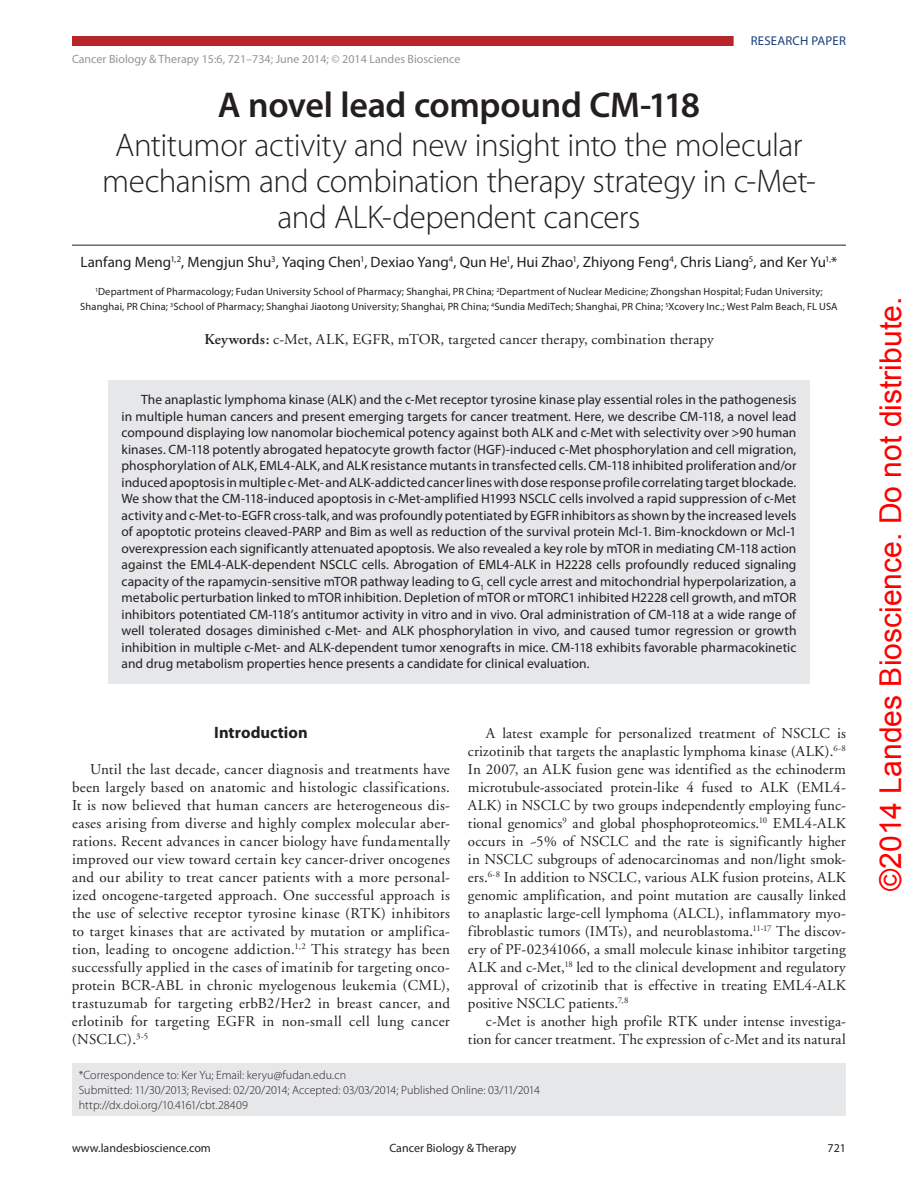
<style>
.page{position:relative;width:918px;height:1188px;background:#fff}
.page>*{position:absolute;margin:0;border:0;box-sizing:border-box;transform-origin:0 0}
.t1{font:600 36px "Myriad Pro";letter-spacing:-.01em;color:#231f20}
.t2{font:300 33px/36px "Myriad Pro";letter-spacing:-.015em;color:#231f20;text-align:center}
.t3{font:30.15px "Arial";color:#f00}
.t4{font:700 16.5px "Myriad Pro";color:#231f20}
.t5{font:15px/18px "Adobe Garamond";letter-spacing:.01em;color:#231f20;text-align:justify}
.t6{font:15px "Myriad Pro";color:#231f20}
.t7{font:13.5px/16.5px "Myriad Pro";letter-spacing:.005em;color:#231f20;text-align:justify}
.t8{font:12.75px "Myriad Pro";letter-spacing:.02em;color:#193f7c}
.t9{font:300 12px/15px "Myriad Pro";color:#231f20}
.t10{font:12px "Myriad Pro";color:#939598}
.t11{font:12px "Myriad Pro";color:#231f20}
.t12{font:10.5px/15px "Myriad Pro";letter-spacing:.01em;color:#231f20}
.s1{font-weight:600}
</style>
<div class="page">
<div style="left:72px;top:36px;width:774px;height:10px;background:#b7262b"></div>
<svg style="left:733px;top:36px;width:113px;height:10px"></svg>
<div style="left:72px;top:1063px;width:774px;height:53px;background:#e6e7e9"></div>
<hr style="left:72px;top:245px;width:774px;height:1px;background:#231f20">
<div style="left:108px;top:381px;width:702px;height:303px;background:#e6e7e9"></div>
<p class="t10" style="left:72px;top:52px;width:390px">Cancer Biology &amp; Therapy 15:6, 721–734; June 2014; © 2014 Landes Bioscience</p>
<p class="t8" style="left:751px;top:33px;width:94px">Research Paper</p>
<h1 class="t1" style="left:218px;top:82px;width:484px">A novel lead compound CM-118</h1>
<h2 class="t2" style="left:102px;top:126px;width:715px">Antitumor activity and new insight into the molecular mechanism and combination therapy strategy in c-Met&shy;and ALK-dependent cancers</h2>
<p class="t6" style="left:80px;top:252px;width:759px">Lanfang Meng<sup>1,2</sup>, Mengjun Shu<sup>3</sup>, Yaqing Chen<sup>1</sup>, Dexiao Yang<sup>4</sup>, Qun He<sup>1</sup>, Hui Zhao<sup>1</sup>, Zhiyong Feng<sup>4</sup>, Chris Liang<sup>5</sup>, and Ker Yu<sup>1,</sup>*</p>
<p class="t12" style="left:80px;top:284px;width:749px;text-indent:15px"><sup>1</sup>Department of Pharmacology; Fudan University School of Pharmacy; Shanghai, PR China; <sup>2</sup>Department of Nuclear Medicine; Zhongshan Hospital; Fudan University;<br>Shanghai, PR China; <sup>3</sup>School of Pharmacy; Shanghai Jiaotong University; Shanghai, PR China; <sup>4</sup>Sundia MediTech; Shanghai, PR China; <sup>5</sup>Xcovery Inc.; West Palm Beach, FL USA</p>
<p class="t5" style="left:204px;top:331px;width:511px"><span class="s1">Keywords:</span> c-Met, ALK, EGFR, mTOR, targeted cancer therapy, combination therapy</p>
<p class="t7" style="left:121px;top:391px;width:677px;text-indent:20px">The anaplastic lymphoma kinase (ALK) and the c-Met receptor tyrosine kinase play essential roles in the pathogenesis in multiple human cancers and present emerging targets for cancer treatment. Here, we describe CM-118, a novel lead compound displaying low nanomolar biochemical potency against both ALK and c-Met with selectivity over &gt;90 human kinases. CM-118 potently abrogated hepatocyte growth factor (HGF)-induced c-Met phosphorylation and cell migration, phosphorylation of ALK, EML4-ALK, and ALK resistance mutants in transfected cells. CM-118 inhibited proliferation and/or induced apoptosis in multiple c-Met- and ALK-addicted cancer lines with dose response profile correlating target blockade.<br>We show that the CM-118-induced apoptosis in c-Met-amplified H1993 NSCLC cells involved a rapid suppression of c-Met activity and c-Met-to-EGFR cross-talk, and was profoundly potentiated by EGFR inhibitors as shown by the increased levels of apoptotic proteins cleaved-PARP and Bim as well as reduction of the survival protein Mcl-1. Bim-knockdown or Mcl-1 overexpression each significantly attenuated apoptosis. We also revealed a key role by mTOR in mediating CM-118 action against the EML4-ALK-dependent NSCLC cells. Abrogation of EML4-ALK in H2228 cells profoundly reduced signaling capacity of the rapamycin-sensitive mTOR pathway leading to G<sub>1</sub> cell cycle arrest and mitochondrial hyperpolarization, a metabolic perturbation linked to mTOR inhibition. Depletion of mTOR or mTORC1 inhibited H2228 cell growth, and mTOR inhibitors potentiated CM-118’s antitumor activity in vitro and in vivo. Oral administration of CM-118 at a wide range of well tolerated dosages diminished c-Met- and ALK phosphorylation in vivo, and caused tumor regression or growth inhibition in multiple c-Met- and ALK-dependent tumor xenografts in mice. CM-118 exhibits favorable pharmacokinetic and drug metabolism properties hence presents a candidate for clinical evaluation.</p>
<p class="t4" style="left:214px;top:722px;width:95px">Introduction</p>
<p class="t5" style="left:72px;top:761px;width:380px;text-indent:18px">Until the last decade, cancer diagnosis and treatments have been largely based on anatomic and histologic classifications.<br>It is now believed that human cancers are heterogeneous dis&shy;eases arising from diverse and highly complex molecular aber&shy;rations. Recent advances in cancer biology have fundamentally improved our view toward certain key cancer-driver oncogenes and our ability to treat cancer patients with a more personal&shy;ized oncogene-targeted approach. One successful approach is the use of selective receptor tyrosine kinase (RTK) inhibitors to target kinases that are activated by mutation or amplifica&shy;tion, leading to oncogene addiction.<sup>1,2</sup> This strategy has been successfully applied in the cases of imatinib for targeting onco&shy;protein BCR-ABL in chronic myelogenous leukemia (CML), trastuzumab for targeting erbB2/Her2 in breast cancer, and erlotinib for targeting EGFR in non-small cell lung cancer (NSCLC).<sup>3-5</sup></p>
<p class="t5" style="left:468px;top:725px;width:380px;text-indent:18px">A latest example for personalized treatment of NSCLC is crizotinib that targets the anaplastic lymphoma kinase (ALK).<sup>6-8<br></sup>In 2007, an ALK fusion gene was identified as the echinoderm microtubule-associated protein-like 4 fused to ALK (EML4- ALK) in NSCLC by two groups independently employing func&shy;tional genomics<sup>9</sup> and global phosphoproteomics.<sup>10</sup> EML4-ALK occurs in ~5% of NSCLC and the rate is significantly higher in NSCLC subgroups of adenocarcinomas and non/light smok&shy;ers.<sup>6-8</sup> In addition to NSCLC, various ALK fusion proteins, ALK genomic amplification, and point mutation are causally linked to anaplastic large-cell lymphoma (ALCL), inflammatory myo&shy;fibroblastic tumors (IMTs), and neuroblastoma.<sup>11-17</sup> The discov&shy;ery of PF-02341066, a small molecule kinase inhibitor targeting ALK and c-Met,<sup>18</sup> led to the clinical development and regulatory approval of crizotinib that is effective in treating EML4-ALK positive NSCLC patients.<sup>7,8</sup></p>
<p class="t5" style="left:468px;top:1013px;width:379px;text-align:right">c-Met is another high profile RTK under intense investiga&shy;tion for cancer treatment. The expression of c-Met and its natural</p>
<p class="t9" style="left:79px;top:1067px;width:463px">*Correspondence to: Ker Yu; Email: keryu@fudan.edu.cn<br>Submitted: 11/30/2013; Revised: 02/20/2014; Accepted: 03/03/2014; Published Online: 03/11/2014 http://dx.doi.org/10.4161/cbt.28409</p>
<p class="t11" style="left:72px;top:1141px;width:140px">www.landesbioscience.com</p>
<p class="t11" style="left:389px;top:1141px;width:129px">Cancer Biology &amp; Therapy</p>
<p class="t11" style="left:828px;top:1141px;width:20px">721</p>
<h3 class="t3" style="left:871px;top:891px;width:595px;rotate:-90deg">©2014 Landes Bioscience. Do not distribute.</h3>
</div>
